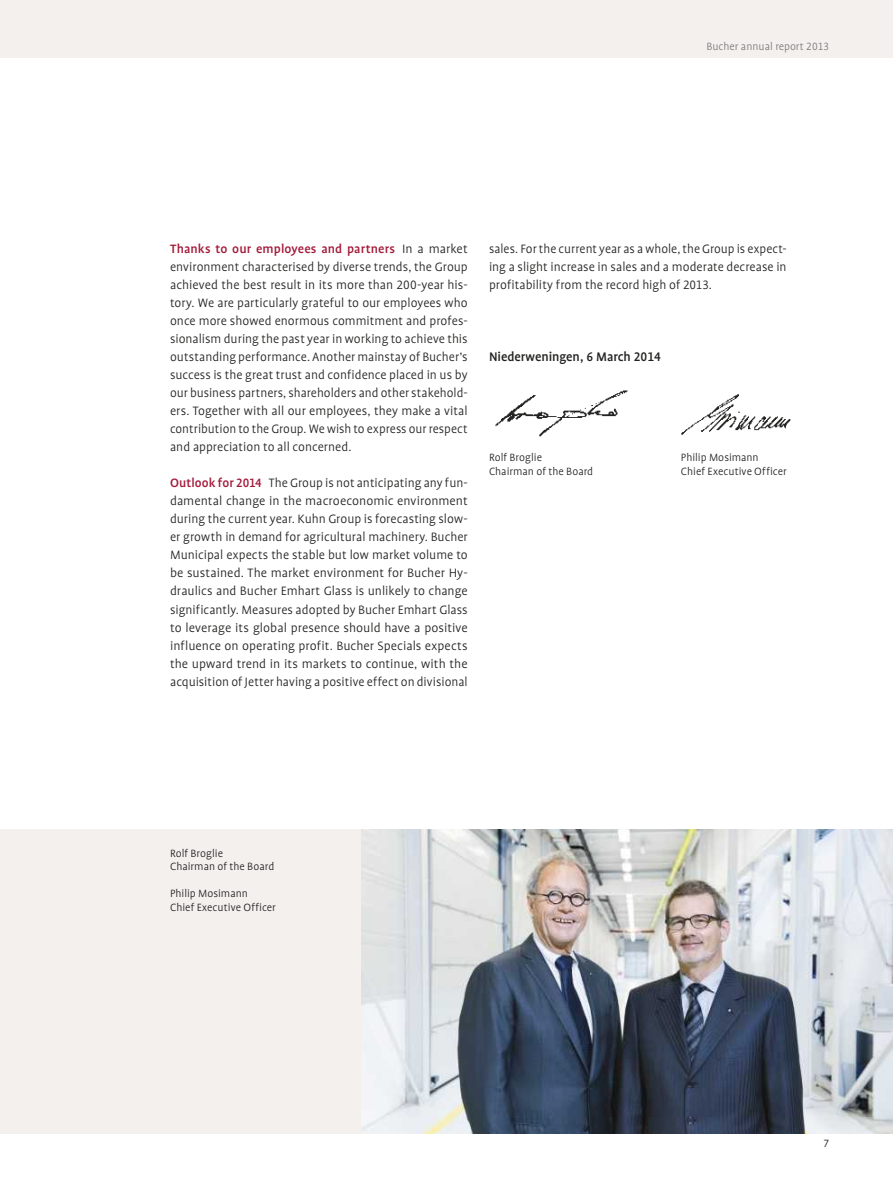
<style>
.page{position:relative;width:893px;height:1191px;background:#fff}
.page>*{position:absolute;margin:0;border:0;box-sizing:border-box;transform-origin:0 0}
.t1{font:500 14.25px "Bucher Profile";letter-spacing:-.005em;color:#222221}
.t2{font:300 13.8px/18px "Bucher Profile";color:#222221;text-align:justify}
.t3{font:300 12px/13.5px "Bucher Profile";letter-spacing:.005em;color:#222221}
.t4{font:300 12px "Bucher Profile";color:#7b7b7a}
.s1{font-weight:500;color:#a31b39}
</style>
<div class="page">
<div style="left:0;top:0;width:893px;height:57px;background:#f3f0ed"></div>
<div style="left:0;top:829px;width:893px;height:304px;background:#f3f0ed"></div>
<img style="left:361px;top:829px;width:532px;height:304px">
<img style="left:495px;top:390px;width:133px;height:47px">
<img style="left:681px;top:394px;width:110px;height:41px">
<p class="t4" style="left:706px;top:40px;width:124px">Bucher annual report 2013</p>
<p class="t2" style="left:170px;top:240px;width:299px"><span class="s1">Thanks to our employees and partners</span> In a market environment characterised by diverse trends, the Group achieved the best result in its more than 200-year his&shy;tory. We are particularly grateful to our employees who once more showed enormous commitment and profes&shy;sionalism during the past year in working to achieve this outstanding performance. Another mainstay of Bucher’s success is the great trust and confidence placed in us by our business partners, shareholders and other stakehold&shy;ers. Together with all our employees, they make a vital contribution to the Group. We wish to express our respect and appreciation to all concerned.</p>
<p class="t2" style="left:170px;top:474px;width:299px"><span class="s1">Outlook for 2014</span> The Group is not anticipating any fun&shy;damental change in the macroeconomic environment during the current year. Kuhn Group is forecasting slow&shy;er growth in demand for agricultural machinery. Bucher Municipal expects the stable but low market volume to be sustained. The market environment for Bucher Hy&shy;draulics and Bucher Emhart Glass is unlikely to change significantly. Measures adopted by Bucher Emhart Glass to leverage its global presence should have a positive influence on operating profit. Bucher Specials expects the upward trend in its markets to continue, with the acquisition of Jetter having a positive effect on divisional</p>
<p class="t2" style="left:489px;top:240px;width:299px">sales. For the current year as a whole, the Group is expect&shy;ing a slight increase in sales and a moderate decrease in profitability from the record high of 2013.</p>
<p class="t1" style="left:489px;top:350px;width:173px">Niederweningen, 6 March 2014</p>
<p class="t3" style="left:489px;top:451px;width:106px">Rolf Broglie<br>Chairman of the Board</p>
<p class="t3" style="left:681px;top:451px;width:107px">Philip Mosimann<br>Chief Executive Officer</p>
<p class="t3" style="left:170px;top:846px;width:106px">Rolf Broglie<br>Chairman of the Board</p>
<p class="t3" style="left:170px;top:887px;width:107px">Philip Mosimann<br>Chief Executive Officer</p>
<p class="t3" style="left:823px;top:1136px;width:7px">7</p>
</div>
